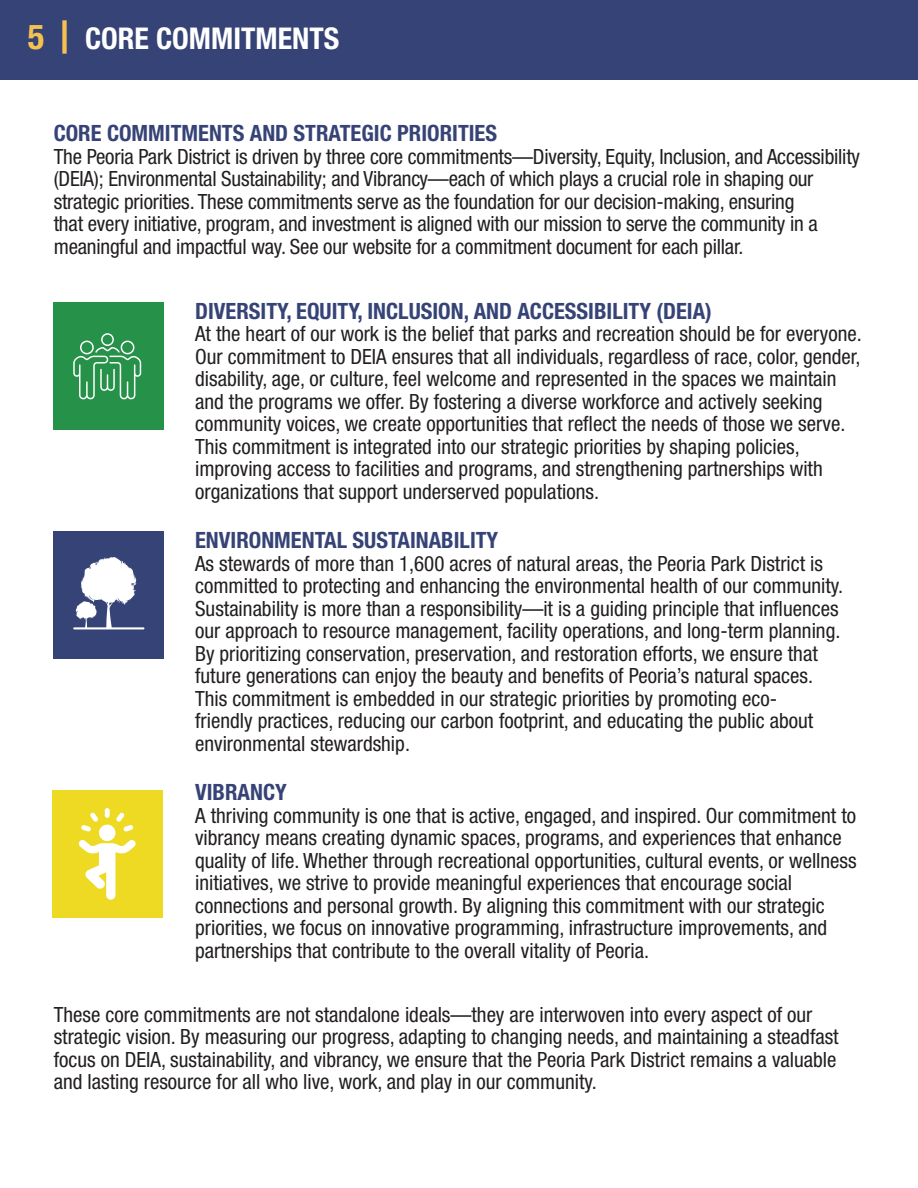
<style>
.page{position:relative;width:918px;height:1188px;background:#fff}
.page>*{position:absolute;margin:0;border:0;box-sizing:border-box;transform-origin:0 0}
.t1{font:700 condensed 30px "Helvetica Neue LT Std";color:#fff}
.t2{font:700 condensed 22.5px "Helvetica Neue LT Std";color:#364376}
.t3{font:condensed 21px/22.5px "Helvetica Neue LT Std";color:#231f20}
.s1{font-size:34.5px;color:#f5c14f}
.s2{font-size:44.85px;color:#f5c14f}
</style>
<div class="page">
<div style="left:0;top:0;width:918px;height:79px;background:#364376"></div>
<div style="left:54px;top:531px;width:110px;height:127px;background:#364376"></div>
<svg style="left:73px;top:557px;width:71px;height:72px"></svg>
<div style="left:54px;top:303px;width:110px;height:127px;background:#269249"></div>
<div style="left:52px;top:790px;width:110px;height:128px;background:#eeda22"></div>
<svg style="left:73px;top:333px;width:68px;height:66px"></svg>
<div style="left:105px;top:808px;width:5px;height:10px;background:#fff;border-radius:2px"></div>
<svg style="left:116px;top:812px;width:17px;height:20px"></svg>
<svg style="left:81px;top:812px;width:17px;height:20px"></svg>
<svg style="left:78px;top:839px;width:58px;height:61px"></svg>
<div style="left:99px;top:825px;width:17px;height:16px;background:#fff;border-radius:50%"></div>
<p class="t1" style="left:28px;top:20px;width:313px"><span class="s1">5</span> <span class="s2">|</span> CORE COMMITMENTS</p>
<p class="t2" style="left:54px;top:120px;width:445px">CORE COMMITMENTS AND STRATEGIC PRIORITIES</p>
<p class="t3" style="left:54px;top:145px;width:808px">The Peoria Park District is driven by three core commitments—Diversity, Equity, Inclusion, and Accessibility (DEIA); Environmental Sustainability; and Vibrancy—each of which plays a crucial role in shaping our strategic priorities. These commitments serve as the foundation for our decision-making, ensuring<br>that every initiative, program, and investment is aligned with our mission to serve the community in a meaningful and impactful way. See our website for a commitment document for each pillar.</p>
<p class="t2" style="left:195px;top:297px;width:518px">DIVERSITY, EQUITY, INCLUSION, AND ACCESSIBILITY (DEIA)</p>
<p class="t3" style="left:195px;top:322px;width:668px">At the heart of our work is the belief that parks and recreation should be for everyone.<br>Our commitment to DEIA ensures that all individuals, regardless of race, color, gender, disability, age, or culture, feel welcome and represented in the spaces we maintain and the programs we offer. By fostering a diverse workforce and actively seeking community voices, we create opportunities that reflect the needs of those we serve.<br>This commitment is integrated into our strategic priorities by shaping policies, improving access to facilities and programs, and strengthening partnerships with organizations that support underserved populations.</p>
<p class="t2" style="left:195px;top:526px;width:305px">ENVIRONMENTAL SUSTAINABILITY</p>
<p class="t3" style="left:195px;top:552px;width:650px">As stewards of more than 1,600 acres of natural areas, the Peoria Park District is committed to protecting and enhancing the environmental health of our community.<br>Sustainability is more than a responsibility—it is a guiding principle that influences our approach to resource management, facility operations, and long-term planning.<br>By prioritizing conservation, preservation, and restoration efforts, we ensure that future generations can enjoy the beauty and benefits of Peoria’s natural spaces.<br>This commitment is embedded in our strategic priorities by promoting eco-<br>friendly practices, reducing our carbon footprint, and educating the public about environmental stewardship.</p>
<p class="t2" style="left:195px;top:778px;width:93px">VIBRANCY</p>
<p class="t3" style="left:195px;top:804px;width:663px">A thriving community is one that is active, engaged, and inspired. Our commitment to vibrancy means creating dynamic spaces, programs, and experiences that enhance quality of life. Whether through recreational opportunities, cultural events, or wellness initiatives, we strive to provide meaningful experiences that encourage social connections and personal growth. By aligning this commitment with our strategic priorities, we focus on innovative programming, infrastructure improvements, and partnerships that contribute to the overall vitality of Peoria.</p>
<p class="t3" style="left:54px;top:1003px;width:787px">These core commitments are not standalone ideals—they are interwoven into every aspect of our strategic vision. By measuring our progress, adapting to changing needs, and maintaining a steadfast focus on DEIA, sustainability, and vibrancy, we ensure that the Peoria Park District remains a valuable and lasting resource for all who live, work, and play in our community.</p>
</div>
